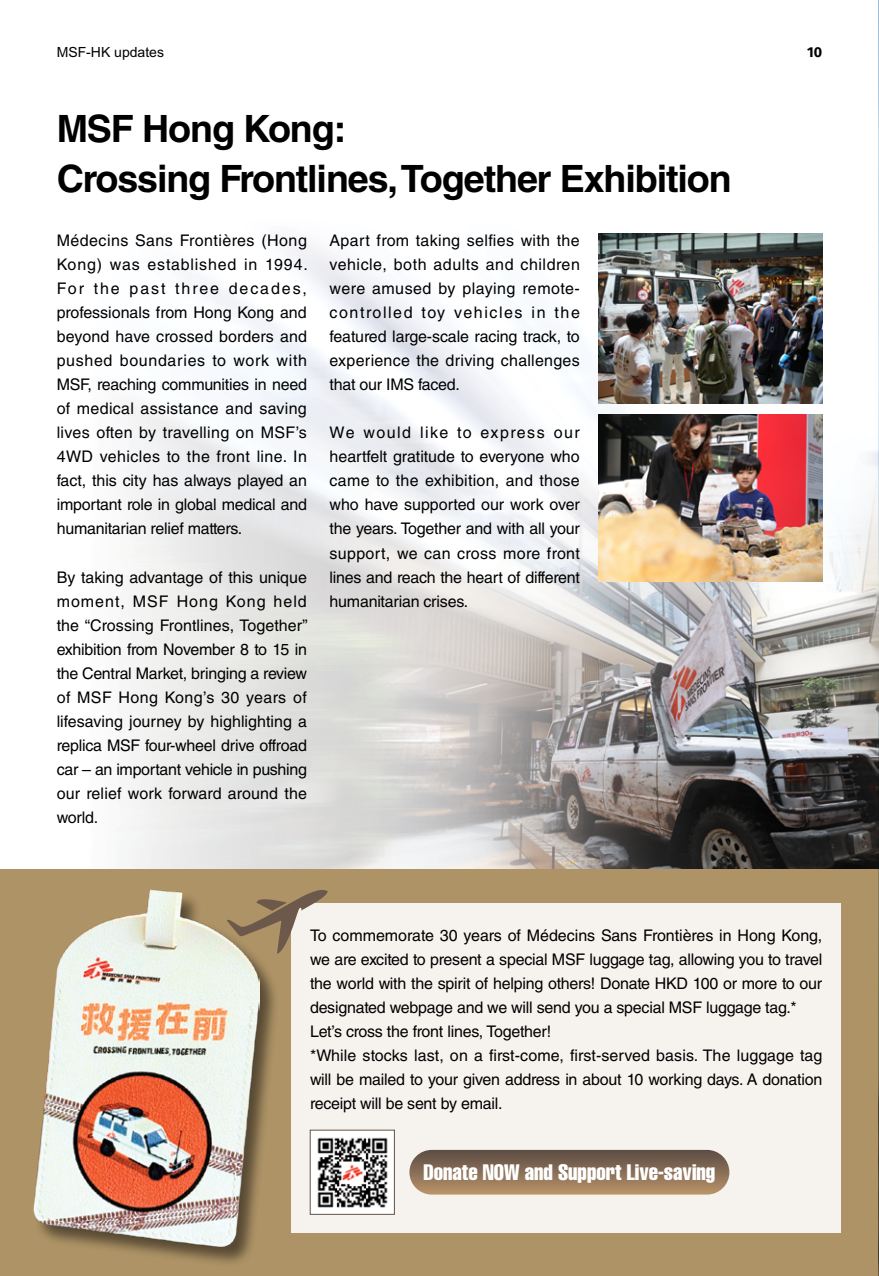
<style>
.page{position:relative;width:879px;height:1276px;background:#fff}
.page>*{position:absolute;margin:0;border:0;box-sizing:border-box;transform-origin:0 0}
.t1{font:700 37.6px/50.2px "Helvetica LT Std";letter-spacing:-.03em;color:#000}
.t2{font:22px "Helvetica LT Std Comp";color:#fff}
.t3{font:16px/24px "Helvetica LT Std";letter-spacing:-.015em;color:#000;text-align:justify}
.t4{font:700 14.4px "Fira Sans";color:#000}
.t5{font:700 14px "M Hei HK";color:#000}
</style>
<div class="page">
<img style="left:128px;top:233px;width:750px;height:636px">
<div style="left:0;top:869px;width:878px;height:407px;background:#ae9366"></div>
<img style="left:878px;top:0;width:1px;height:1276px">
<div style="left:291px;top:903px;width:549px;height:330px;background:#f6f3ef"></div>
<div style="left:409px;top:1150px;width:320px;height:44px;background:linear-gradient(to bottom,#5c4c45,#b69068);border-radius:22px"></div>
<div style="left:34px;top:891px;width:247px;height:376px;background:#000;opacity:.5"></div>
<img style="left:33px;top:890px;width:226px;height:356px">
<svg style="left:227px;top:890px;width:101px;height:63px"></svg>
<img style="left:312px;top:1131px;width:81px;height:81px">
<div style="left:310px;top:1129px;width:85px;height:85px;border:1px solid #635146"></div>
<img style="left:598px;top:415px;width:224px;height:166px">
<img style="left:598px;top:233px;width:224px;height:170px">
<p class="t5" style="left:57px;top:41px;width:109px">MSF-HK updates</p>
<h1 class="t1" style="left:57px;top:103px;width:676px">MSF Hong Kong:<br>Crossing Frontlines, Together Exhibition</h1>
<p class="t3" style="left:57px;top:229px;width:253px">Médecins Sans Frontières (Hong Kong) was established in 1994.<br>For the past three decades, professionals from Hong Kong and beyond have crossed borders and pushed boundaries to work with MSF, reaching communities in need of medical assistance and saving lives often by travelling on MSF’s 4WD vehicles to the front line. In fact, this city has always played an important role in global medical and humanitarian relief matters.</p>
<p class="t3" style="left:57px;top:565px;width:252px">By taking advantage of this unique moment, MSF Hong Kong held the “Crossing Frontlines, Together” exhibition from November 8 to 15 in the Central Market, bringing a review of MSF Hong Kong’s 30 years of lifesaving journey by highlighting a replica MSF four-wheel drive offroad car – an important vehicle in pushing our relief work forward around the world.</p>
<p class="t3" style="left:330px;top:229px;width:252px">Apart from taking selfies with the vehicle, both adults and children were amused by playing remote&shy;controlled toy vehicles in the featured large-scale racing track, to experience the driving challenges that our IMS faced.</p>
<p class="t3" style="left:330px;top:421px;width:252px">We would like to express our heartfelt gratitude to everyone who came to the exhibition, and those who have supported our work over the years. Together and with all your support, we can cross more front lines and reach the heart of different humanitarian crises.</p>
<p class="t4" style="left:807px;top:40px;width:17px">10</p>
<p class="t3" style="left:310px;top:923px;width:514px;text-align:left">To commemorate 30 years of Médecins Sans Frontières in Hong Kong, we are excited to present a special MSF luggage tag, allowing you to travel the world with the spirit of helping others! Donate HKD 100 or more to our designated webpage and we will send you a special MSF luggage tag.* Let’s cross the front lines, Together!<br>*While stocks last, on a first-come, first-served basis. The luggage tag will be mailed to your given address in about 10 working days. A donation receipt will be sent by email.</p>
<h2 class="t2" style="left:423px;top:1158px;width:293px">Donate NOW and Support Live-saving</h2>
</div>
